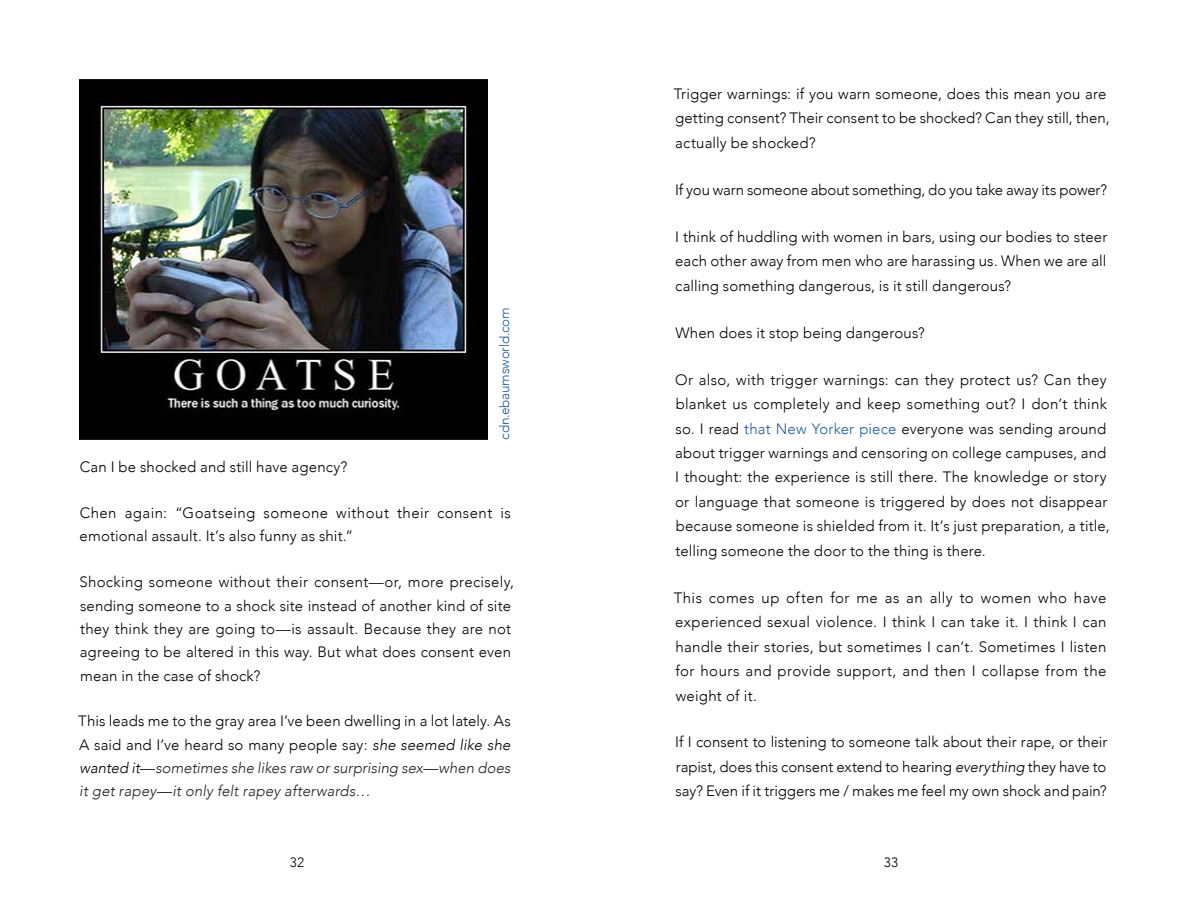
<style>
.page{position:relative;width:1188px;height:918px;background:#fff}
.page>*{position:absolute;margin:0;border:0;box-sizing:border-box;transform-origin:0 0}
.t1{font:300 15px/24.5px "Avenir";letter-spacing:.01em;color:#000}
.t2{font:300 15px "Avenir";letter-spacing:-.01em;color:#000}
.t3{font:300 13.5px "Avenir";letter-spacing:-.015em;color:#215e9e}
.t4{font:300 13.5px "Avenir";color:#000}
.s1{color:#222}
.s2{font-style:italic}
.s3{font-style:italic;color:#222}
.s4{color:#215e9e}
</style>
<div class="page">
<img style="left:80px;top:80px;width:407px;height:360px">
<p class="t3" style="left:497px;top:440px;width:133px;rotate:-90deg">cdn.ebaumsworld.com</p>
<p class="t1" style="left:80px;top:455px;width:269px">Can I be shocked and still have agency?</p>
<p class="t1" style="left:80px;top:501px;width:433px;line-height:23.4px">Chen again: “Goatseing someone without their consent is emotional assault. It’s also funny as shit.”</p>
<p class="t1" style="left:79px;top:570px;width:436px;line-height:23.4px">Shocking someone without their consent<span class="s1">—</span>or, more precisely, sending someone to a shock site instead of another kind of site they think they are going to<span class="s1">—</span>is assault. Because they are not agreeing to be altered in this way. But what does consent even mean in the case of shock?</p>
<p class="t1" style="left:78px;top:710px;width:434px;line-height:23.4px;text-align:justify">This leads me to the gray area I’ve been dwelling in a lot lately. As A said and I’ve heard so many people say: <span class="s2">she seemed like she wanted it</span><span class="s1">—</span><span class="s3">sometimes she likes raw or surprising sex</span><span class="s1">—</span><span class="s3">when does it get rapey</span><span class="s1">—</span><span class="s3">it only felt rapey afterwards…</span></p>
<p class="t1" style="left:674px;top:82px;width:437px">Trigger warnings: if you warn someone, does this mean you are getting consent? Their consent to be shocked? Can they still, then, actually be shocked?</p>
<p class="t2" style="left:675px;top:181px;width:433px">If you warn someone about something, do you take away its power?</p>
<p class="t1" style="left:675px;top:224px;width:434px;text-align:justify">I think of huddling with women in bars, using our bodies to steer each other away from men who are harassing us. When we are all calling something dangerous, is it still dangerous?</p>
<p class="t1" style="left:675px;top:320px;width:251px">When does it stop being dangerous?</p>
<p class="t1" style="left:675px;top:367px;width:436px">Or also, with trigger warnings: can they protect us? Can they blanket us completely and keep something out? I don’t think so<span class="s1">.</span> I read <span class="s4">that New Yorker piece</span> everyone was sending around about trigger warnings and censoring on college campuses, and I thought: the experience is still there. The knowledge or story or language that someone is triggered by does not disappear because someone is shielded from it. It’s just preparation, a title, telling someone the door to the thing is there.</p>
<p class="t1" style="left:674px;top:585px;width:434px;text-align:justify">This comes up often for me as an ally to women who have experienced sexual violence. I think I can take it. I think I can handle their stories, but sometimes I can’t. Sometimes I listen for hours and provide support, and then I collapse from the weight of it.</p>
<p class="t1" style="left:675px;top:730px;width:434px;text-align:justify">If I consent to listening to someone talk about their rape, or their rapist, does this consent extend to hearing <span class="s2">everything</span> they have to say? Even if it triggers me / makes me feel my own shock and pain?</p>
<p class="t4" style="left:290px;top:854px;width:16px">32</p>
<p class="t4" style="left:884px;top:854px;width:16px">33</p>
</div>
